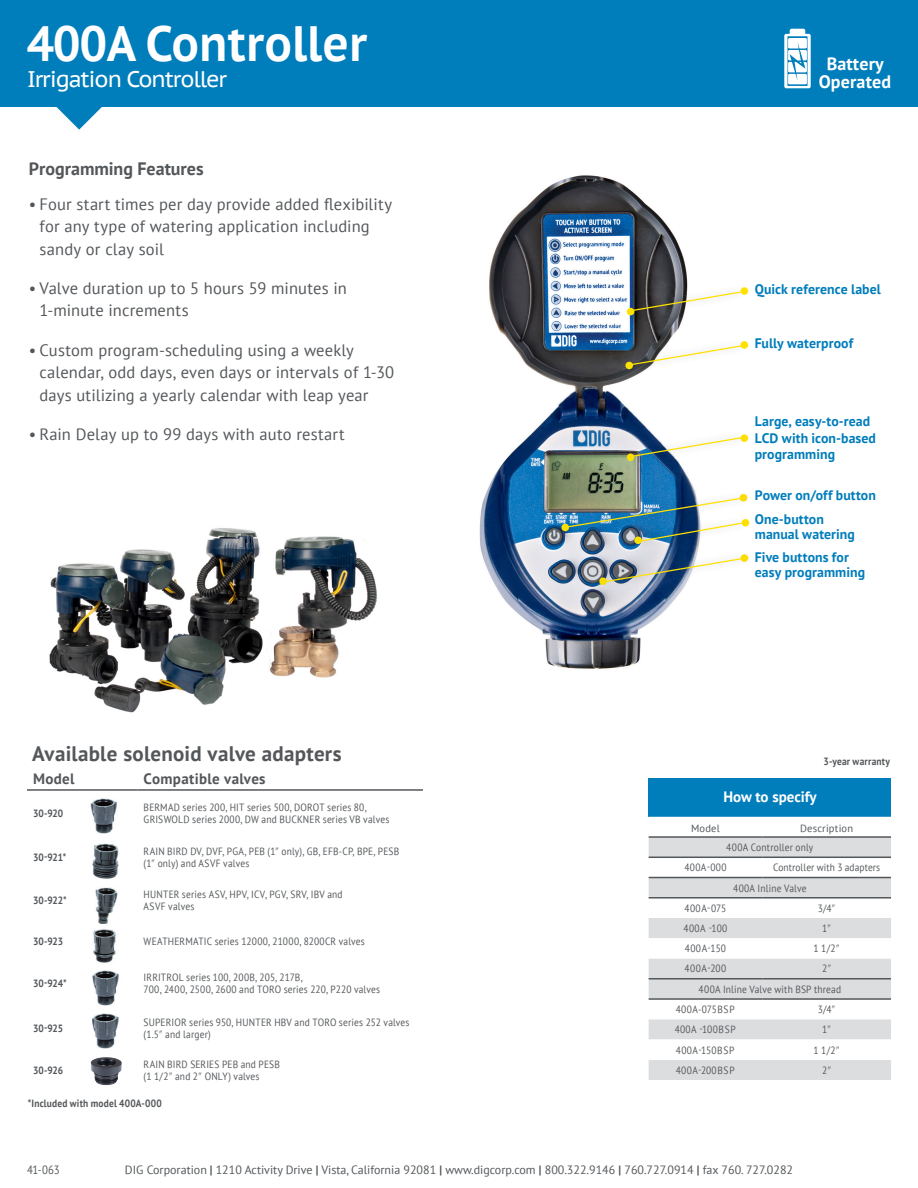
<style>
.page{position:relative;width:918px;height:1188px;background:#fff}
.page>*{position:absolute;margin:0;border:0;box-sizing:border-box;transform-origin:0 0}
.Large_Top_Header{font:700 49.5px "PT Sans Caption";color:#fff;scale:.91 1}
.Large_Top_Header-2{font:22.5px "PT Sans Caption";letter-spacing:-.05em;color:#fff}
.Features_Header{font:700 21px "PT Sans";letter-spacing:.01em;color:#54575a}
.Features_Header-2{font:700 18px "PT Sans";color:#54575a}
.Large_Top_Header-3{font:700 18px "PT Sans";letter-spacing:.01em;color:#fff}
.t1{font:16.5px/22.5px "PT Sans";letter-spacing:.01em;color:#54575a}
.Features_Header-3{font:700 15px "PT Sans";letter-spacing:.02em;color:#54575a}
.t2{font:700 15px "PT Sans";color:#fff}
.Product_Group_Header{font:700 13.8px/16.5px "PT Sans";letter-spacing:.005em;color:#007dbb}
.gray_table_text{font:12px "PT Sans";color:#54575a}
.gray_table_text-2{font:12px "PT Sans";color:#54575a;scale:.9 1}
.gray_table_text-3{font:10.5px/12px "PT Sans";letter-spacing:.02em;color:#54575a;scale:.9 1}
.gray_table_text-4{font:700 10.5px "PT Sans";letter-spacing:.015em;color:#54575a;scale:.9 1}
.gray_table_text-5{font:10.5px "PT Sans";letter-spacing:.045em;color:#54575a;scale:.9 1}
.gray_table_text-6{font:10.5px "PT Sans";letter-spacing:.02em;color:#54575a}
.s1{font-weight:700}
</style>
<div class="page">
<div style="left:0;top:0;width:918px;height:107px;background:#007dbb"></div>
<svg style="left:56px;top:107px;width:46px;height:23px"></svg>
<svg style="left:784px;top:29px;width:27px;height:59px;background:#c1dfee"></svg>
<div style="left:649px;top:779px;width:242px;height:38px;background:#007dbb"></div>
<div style="left:649px;top:838px;width:242px;height:242px;background:#dcdddf"></div>
<svg style="left:649px;top:858px;width:242px;height:202px;fill:#dcdddf"></svg>
<hr style="left:649px;top:836px;width:113px;height:2px;background:#54575a">
<hr style="left:762px;top:836px;width:129px;height:2px;background:#54575a">
<hr style="left:649px;top:857px;width:113px;height:1px;background:#54575a">
<hr style="left:762px;top:857px;width:129px;height:1px;background:#54575a">
<hr style="left:649px;top:877px;width:113px;height:1px;background:#54575a">
<hr style="left:762px;top:877px;width:129px;height:1px;background:#54575a">
<hr style="left:649px;top:897px;width:113px;height:2px;background:#54575a">
<hr style="left:762px;top:897px;width:129px;height:2px;background:#54575a">
<hr style="left:649px;top:978px;width:113px;height:2px;background:#54575a">
<hr style="left:762px;top:978px;width:129px;height:2px;background:#54575a">
<hr style="left:649px;top:998px;width:113px;height:2px;background:#54575a">
<hr style="left:762px;top:998px;width:129px;height:2px;background:#54575a">
<img style="left:479px;top:175px;width:219px;height:494px">
<div style="left:625px;top:338px;width:125px;height:35px;background:#231f20;opacity:.3"></div>
<svg style="left:625px;top:344px;width:119px;height:26px"></svg>
<div style="left:741px;top:341px;width:7px;height:8px;background:#ffe101;border-radius:50%"></div>
<div style="left:622px;top:284px;width:126px;height:35px;background:#231f20;opacity:.3"></div>
<div style="left:741px;top:287px;width:7px;height:8px;background:#ffe101;border-radius:50%"></div>
<svg style="left:626px;top:291px;width:116px;height:25px"></svg>
<div style="left:624px;top:430px;width:125px;height:35px;background:#231f20;opacity:.3"></div>
<svg style="left:629px;top:436px;width:114px;height:22px"></svg>
<div style="left:559px;top:489px;width:194px;height:46px;background:#231f20;opacity:.3"></div>
<div style="left:630px;top:515px;width:119px;height:34px;background:#231f20;opacity:.3"></div>
<img style="left:561px;top:496px;width:187px;height:47px">
<div style="left:594px;top:550px;width:162px;height:41px;background:#231f20;opacity:.3"></div>
<svg style="left:599px;top:554px;width:151px;height:30px"></svg>
<img style="left:49px;top:528px;width:329px;height:185px">
<hr style="left:27px;top:789px;width:111px;height:2px;background:#54575a">
<hr style="left:138px;top:789px;width:285px;height:2px;background:#54575a">
<img style="left:93px;top:923px;width:23px;height:40px">
<img style="left:91px;top:798px;width:26px;height:36px">
<img style="left:92px;top:970px;width:27px;height:35px">
<img style="left:92px;top:1013px;width:27px;height:36px">
<img style="left:95px;top:887px;width:23px;height:36px">
<img style="left:92px;top:843px;width:27px;height:36px">
<img style="left:91px;top:1057px;width:31px;height:28px">
<svg style="left:649px;top:898px;width:242px;height:61px"></svg>
<p class="Large_Top_Header" style="left:27px;top:11px;width:376px">400A Controller</p>
<p class="Large_Top_Header-2" style="left:27px;top:64px;width:202px">Irrigation Controller</p>
<p class="Features_Header-2" style="left:29px;top:157px;width:176px">Programming Features</p>
<p class="t1" style="left:39px;top:192px;width:354px;text-indent:-10px">• Four start times per day provide added flexibility for any type of watering application including sandy or clay soil</p>
<p class="t1" style="left:39px;top:276px;width:309px;text-indent:-10px">• Valve duration up to 5 hours 59 minutes in<br>1-minute increments</p>
<p class="t1" style="left:39px;top:338px;width:356px;text-indent:-10px">• Custom program-scheduling using a weekly calendar, odd days, even days or intervals of 1-30 days utilizing a yearly calendar with leap year</p>
<p class="t1" style="left:29px;top:422px;width:317px">• Rain Delay up to 99 days with auto restart</p>
<p class="Features_Header" style="left:32px;top:739px;width:311px">Available solenoid valve adapters</p>
<p class="Features_Header-3" style="left:33px;top:769px;width:43px">Model</p>
<p class="Features_Header-3" style="left:144px;top:769px;width:123px">Compatible valves</p>
<p class="gray_table_text-4" style="left:33px;top:807px;width:35px">30-920</p>
<p class="gray_table_text-3" style="left:144px;top:801px;width:274px">BERMAD series 200, HIT series 500, DOROT series 80,<br>GRISWOLD series 2000, DW and BUCKNER series VB valves</p>
<p class="gray_table_text-4" style="left:33px;top:851px;width:39px">30-921*</p>
<p class="gray_table_text-3" style="left:144px;top:845px;width:286px">RAIN BIRD DV, DVF, PGA, PEB (1 only), GB, EFB-CP, BPE, PESB (1 only) and ASVF valves</p>
<p class="gray_table_text-4" style="left:33px;top:894px;width:39px">30-922*</p>
<p class="gray_table_text-3" style="left:144px;top:888px;width:223px">HUNTER series ASV, HPV, ICV, PGV, SRV, IBV and<br>ASVF valves</p>
<p class="gray_table_text-4" style="left:33px;top:935px;width:35px">30-923</p>
<p class="gray_table_text-3" style="left:144px;top:936px;width:247px">WEATHERMATIC series 12000, 21000, 8200CR valves</p>
<p class="gray_table_text-4" style="left:33px;top:976px;width:39px">30-924*</p>
<p class="gray_table_text-3" style="left:144px;top:971px;width:178px">IRRITROL series 100, 200B, 205, 217B,</p>
<p class="gray_table_text-3" style="left:144px;top:983px;width:264px">700, 2400, 2500, 2600 and TORO series 220, P220 valves</p>
<p class="gray_table_text-4" style="left:33px;top:1021px;width:35px">30-925</p>
<p class="gray_table_text-3" style="left:144px;top:1016px;width:297px">SUPERIOR series 950, HUNTER HBV and TORO series 252 valves (1.5 and larger)</p>
<p class="gray_table_text-4" style="left:33px;top:1064px;width:35px">30-926</p>
<p class="gray_table_text-3" style="left:144px;top:1059px;width:153px">RAIN BIRD SERIES PEB and PESB (1 1/2 and 2 ONLY) valves</p>
<p class="gray_table_text-4" style="left:28px;top:1096px;width:150px">*Included with model 400A-000</p>
<p class="Large_Top_Header-3" style="left:827px;top:52px;width:59px">Battery</p>
<p class="Large_Top_Header-3" style="left:819px;top:70px;width:74px">Operated</p>
<p class="Product_Group_Header" style="left:755px;top:281px;width:128px">Quick reference label</p>
<p class="Product_Group_Header" style="left:755px;top:335px;width:100px">Fully waterproof</p>
<p class="Product_Group_Header" style="left:755px;top:413px;width:123px">Large, easy-to-read<br>LCD with icon-based programming</p>
<p class="Product_Group_Header" style="left:755px;top:486px;width:123px">Power on/off button</p>
<p class="Product_Group_Header" style="left:755px;top:512px;width:102px;line-height:15px">One-button manual watering</p>
<p class="Product_Group_Header" style="left:755px;top:550px;width:112px;line-height:15px">Five buttons for easy programming</p>
<p class="gray_table_text-4" style="left:824px;top:754px;width:75px">3-year warranty</p>
<p class="t2" style="left:723px;top:786px;width:95px">How to specify</p>
<p class="gray_table_text-6" style="left:691px;top:822px;width:30px">Model</p>
<p class="gray_table_text-6" style="left:800px;top:822px;width:55px">Description</p>
<p class="gray_table_text-3" style="left:726px;top:841px;width:98px">400A Controller only</p>
<p class="gray_table_text-3" style="left:684px;top:861px;width:48px">400A-000</p>
<p class="gray_table_text-3" style="left:773px;top:861px;width:121px">Controller with 3 adapters</p>
<p class="gray_table_text-3" style="left:733px;top:882px;width:83px">400A Inline Valve</p>
<p class="gray_table_text-3" style="left:684px;top:902px;width:48px">400A-075</p>
<p class="gray_table_text-3" style="left:818px;top:902px;width:17px">3/4</p>
<p class="gray_table_text-3" style="left:683px;top:922px;width:50px">400A -100</p>
<p class="gray_table_text-3" style="left:822px;top:922px;width:7px">1</p>
<p class="gray_table_text-3" style="left:685px;top:942px;width:47px">400A-150</p>
<p class="gray_table_text-3" style="left:814px;top:942px;width:26px">1 1/2</p>
<p class="gray_table_text-3" style="left:685px;top:962px;width:48px">400A-200</p>
<p class="gray_table_text-3" style="left:822px;top:962px;width:7px">2</p>
<p class="gray_table_text-3" style="left:699px;top:983px;width:160px">400A Inline Valve with BSP thread</p>
<p class="gray_table_text-3" style="left:676px;top:1004px;width:67px">400A-075BSP</p>
<p class="gray_table_text-3" style="left:818px;top:1004px;width:17px">3/4</p>
<p class="gray_table_text-5" style="left:675px;top:1023px;width:70px">400A -100BSP</p>
<p class="gray_table_text-3" style="left:822px;top:1023px;width:7px">1</p>
<p class="gray_table_text-5" style="left:676px;top:1043px;width:67px">400A-150BSP</p>
<p class="gray_table_text-3" style="left:814px;top:1044px;width:26px">1 1/2</p>
<p class="gray_table_text-5" style="left:676px;top:1063px;width:67px">400A-200BSP</p>
<p class="gray_table_text-3" style="left:822px;top:1064px;width:7px">2</p>
<p class="gray_table_text-2" style="left:27px;top:1162px;width:38px">41-063</p>
<p class="gray_table_text" style="left:125px;top:1162px;width:670px">DIG Corporation <span class="s1">|</span> 1210 Activity Drive <span class="s1">|</span> Vista, California 92081 <span class="s1">|</span> www.digcorp.com <span class="s1">|</span> 800.322.9146 <span class="s1">|</span> 760.727.0914 <span class="s1">|</span> fax 760. 727.0282</p>
</div>
